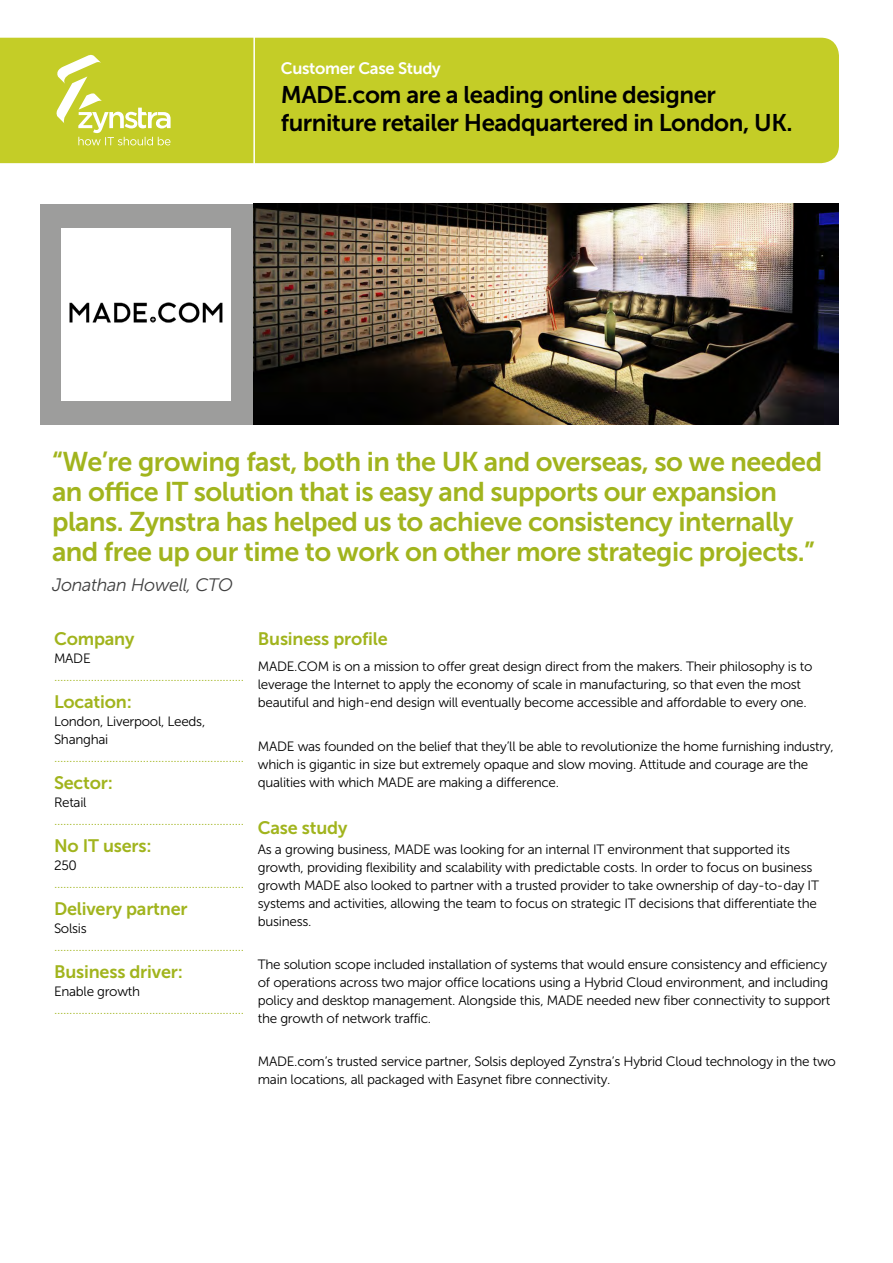
<style>
.page{position:relative;width:893px;height:1263px;background:#fff}
.page>*{position:absolute;margin:0;border:0;box-sizing:border-box;transform-origin:0 0}
.t1{font:27px/30px "Museo Sans 700";letter-spacing:-.02em;color:#a1b41d}
.t2{font:24px/28.5px "Museo Sans 700";letter-spacing:-.02em;color:#000}
.t3{font:18px "Museo Sans 700";letter-spacing:-.01em;color:#a1b41d}
.t4{font:italic 18px "Museo Sans 300";letter-spacing:-.02em;color:#404040}
.t5{font:16.5px "Museo Sans 700";letter-spacing:-.02em;color:#fff}
.t6{font:13.5px/18px "Museo Sans 300";letter-spacing:-.02em;color:#000}
.t7{font:13.5px "Museo Sans 300";color:#a1b41d}
</style>
<div class="page">
<div style="left:0;top:38px;width:839px;height:125px;background:#c4cd27"></div>
<svg style="left:54px;top:54px;width:117px;height:91px;background:#cfd64f"></svg>
<hr style="left:253px;top:30px;width:2px;height:139px;background:#fff">
<div style="left:40px;top:204px;width:214px;height:220px;background:#9d9d9c"></div>
<img style="left:254px;top:204px;width:585px;height:220px">
<div style="left:61px;top:228px;width:170px;height:172px;background:#fff"></div>
<img style="left:69px;top:302px;width:154px;height:21px">
<p class="t5" style="left:281px;top:59px;width:161px">Customer Case Study</p>
<h2 class="t2" style="left:281px;top:80px;width:513px">MADE.com are a leading online designer furniture retailer Headquartered in London, UK.</h2>
<p class="t1" style="left:52px;top:447px;width:772px">“We’re growing fast, both in the UK and overseas, so we needed an office IT solution that is easy and supports our expansion plans. Zynstra has helped us to achieve consistency internally and free up our time to work on other more strategic projects.”</p>
<h3 class="t4" style="left:52px;top:575px;width:182px">Jonathan Howell, CTO</h3>
<h3 class="t3" style="left:54px;top:629px;width:82px">Company</h3>
<p class="t6" style="left:54px;top:649px;width:38px">MADE</p>
<p class="t7" style="left:54px;top:669px;width:192px">..............................................................</p>
<h3 class="t3" style="left:54px;top:692px;width:79px">Location:</h3>
<p class="t6" style="left:54px;top:712px;width:153px">London, Liverpool, Leeds,<br>Shanghai</p>
<p class="t7" style="left:54px;top:750px;width:192px">..............................................................</p>
<h3 class="t3" style="left:54px;top:773px;width:60px">Sector:</h3>
<p class="t6" style="left:54px;top:793px;width:34px">Retail</p>
<p class="t7" style="left:54px;top:813px;width:192px">..............................................................</p>
<h3 class="t3" style="left:54px;top:836px;width:99px">No IT users:</h3>
<p class="t6" style="left:54px;top:856px;width:25px">250</p>
<p class="t7" style="left:54px;top:876px;width:192px">..............................................................</p>
<h3 class="t3" style="left:54px;top:899px;width:135px">Delivery partner</h3>
<p class="t6" style="left:54px;top:919px;width:34px">Solsis</p>
<p class="t7" style="left:54px;top:939px;width:192px">..............................................................</p>
<h3 class="t3" style="left:54px;top:962px;width:130px">Business driver:</h3>
<p class="t6" style="left:54px;top:982px;width:88px">Enable growth</p>
<p class="t7" style="left:54px;top:1002px;width:192px">..............................................................</p>
<h3 class="t3" style="left:258px;top:629px;width:131px">Business profile</h3>
<p class="t6" style="left:258px;top:658px;width:556px">MADE.COM is on a mission to offer great design direct from the makers. Their philosophy is to leverage the Internet to apply the economy of scale in manufacturing, so that even the most beautiful and high-end design will eventually become accessible and affordable to every one.</p>
<p class="t6" style="left:258px;top:737px;width:577px">MADE was founded on the belief that they’ll be able to revolutionize the home furnishing industry, which is gigantic in size but extremely opaque and slow moving. Attitude and courage are the qualities with which MADE are making a difference.</p>
<h3 class="t3" style="left:258px;top:818px;width:91px">Case study</h3>
<p class="t6" style="left:258px;top:840px;width:563px">As a growing business, MADE was looking for an internal IT environment that supported its growth, providing flexibility and scalability with predictable costs. In order to focus on business growth MADE also looked to partner with a trusted provider to take ownership of day-to-day IT systems and activities, allowing the team to focus on strategic IT decisions that differentiate the business.</p>
<p class="t6" style="left:258px;top:956px;width:574px">The solution scope included installation of systems that would ensure consistency and efficiency of operations across two major office locations using a Hybrid Cloud environment, and including policy and desktop management. Alongside this, MADE needed new fiber connectivity to support the growth of network traffic.</p>
<p class="t6" style="left:258px;top:1053px;width:580px">MADE.com’s trusted service partner, Solsis deployed Zynstra’s Hybrid Cloud technology in the two main locations, all packaged with Easynet fibre connectivity.</p>
</div>
